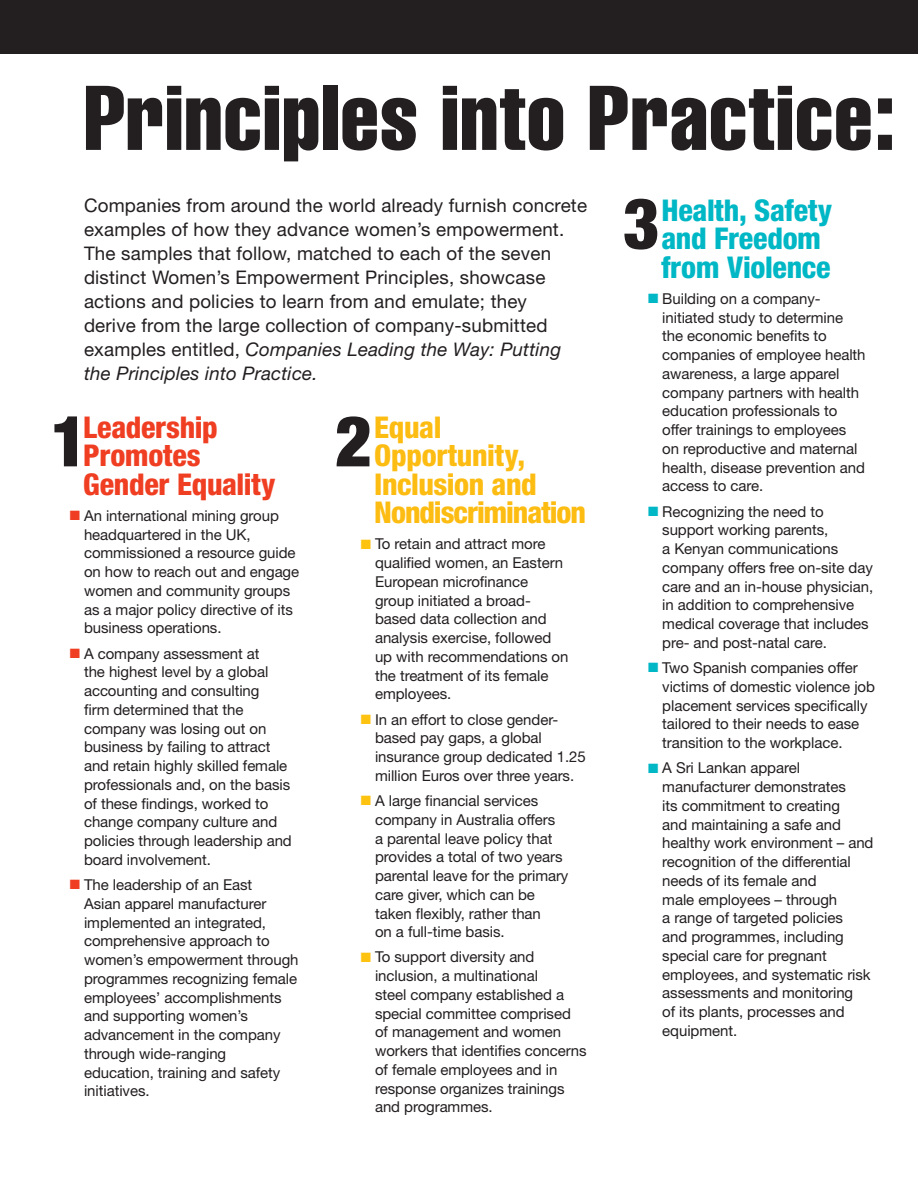
<style>
.page{position:relative;width:918px;height:1188px;background:#fff}
.page>*{position:absolute;margin:0;border:0;box-sizing:border-box;transform-origin:0 0}
.t1{font:extra-condensed 90px "Helvetica";letter-spacing:.01em;color:#231f20}
.t2{font:900 condensed 70.5px "Helvetica Neue";color:#231f20}
.t3{font:800 condensed 30px/28.5px "Helvetica Neue";letter-spacing:-.02em;color:#fdbc12}
.t4{font:800 condensed 30px/28.5px "Helvetica Neue";letter-spacing:-.01em;color:#00b7c5}
.t5{font:800 condensed 30px/28.5px "Helvetica Neue";letter-spacing:-.01em;color:#ef3e22}
.t6{font:18.75px/24px "Helvetica Neue";letter-spacing:.01em;color:#231f20}
.t7{font:15px/18.8px "Helvetica Neue";letter-spacing:-.005em;color:#231f20}
.s1{font-style:italic}
.s2{color:#ef3e22}
.s3{color:#fec210}
.s4{color:#00b7c5}
</style>
<div class="page">
<div style="left:0;top:0;width:918px;height:54px;background:#231f20"></div>
<h1 class="t1" style="left:84px;top:61px;width:813px">Principles into Practice :</h1>
<p class="t6" style="left:84px;top:193px;width:505px">Companies from around the world already furnish concrete examples of how they advance women’s empowerment.<br>The samples that follow, matched to each of the seven distinct Women’s Empowerment Principles, showcase actions and policies to learn from and emulate; they<br>derive from the large collection of company-submitted examples entitled, <span class="s1">Companies Leading the Way: Putting the Principles into Practice.</span></p>
<h3 class="t5" style="left:83px;top:412px;width:194px">Leadership<br>Promotes<br>Gender Equality</h3>
<p class="t7" style="left:84px;top:506px;width:217px;text-indent:-14px"><span class="s2">■</span> An international mining group headquartered in the UK, commissioned a resource guide on how to reach out and engage women and community groups as a major policy directive of its business operations.</p>
<p class="t7" style="left:84px;top:644px;width:209px;text-indent:-14px"><span class="s2">■</span> A company assessment at<br>the highest level by a global accounting and consulting<br>firm determined that the company was losing out on business by failing to attract and retain highly skilled female professionals and, on the basis of these findings, worked to change company culture and policies through leadership and board involvement.</p>
<p class="t7" style="left:84px;top:875px;width:216px;text-indent:-14px"><span class="s2">■</span> The leadership of an East<br>Asian apparel manufacturer implemented an integrated, comprehensive approach to women’s empowerment through programmes recognizing female employees’ accomplishments and supporting women’s advancement in the company through wide-ranging education, training and safety initiatives.</p>
<h3 class="t3" style="left:374px;top:412px;width:213px">Equal<br>Opportunity,<br>Inclusion and<br>Nondiscrimination</h3>
<p class="t7" style="left:375px;top:534px;width:195px;text-indent:-14px"><span class="s3">■</span> To retain and attract more qualified women, an Eastern<br>European microfinance group initiated a broad&shy;based data collection and analysis exercise, followed up with recommendations on the treatment of its female employees.</p>
<p class="t7" style="left:375px;top:710px;width:212px;text-indent:-14px"><span class="s3">■</span> I n an effort to close gender&shy;based pay gaps, a global insurance group dedicated 1.25 million Euros over three years.</p>
<p class="t7" style="left:375px;top:791px;width:195px;text-indent:-14px"><span class="s3">■</span> A large financial services company in Australia offers<br>a parental leave policy that provides a total of two years parental leave for the primary care giver, which can be taken flexibly, rather than<br>on a full-time basis.</p>
<p class="t7" style="left:375px;top:948px;width:213px;text-indent:-14px"><span class="s3">■</span> To support diversity and inclusion, a multinational<br>steel company established a special committee comprised of management and women workers that identifies concerns of female employees and in response organizes trainings and programmes.</p>
<h2 class="t2" style="left:51px;top:398px;width:38px">1</h2>
<h2 class="t2" style="left:335px;top:398px;width:38px">2</h2>
<h2 class="t2" style="left:623px;top:180px;width:38px">3</h2>
<h3 class="t4" style="left:662px;top:195px;width:172px">Health, Safety and Freedom from Violence</h3>
<p class="t7" style="left:662px;top:289px;width:205px;text-indent:-14px"><span class="s4">■</span> Building on a company&shy;initiated study to determine the economic benefits to companies of employee health awareness, a large apparel company partners with health education professionals to offer trainings to employees on reproductive and maternal health, disease prevention and access to care.</p>
<p class="t7" style="left:662px;top:502px;width:212px;text-indent:-14px"><span class="s4">■</span> Recognizing the need to support working parents,<br>a Kenyan communications company offers free on-site day care and an in-house physician, in addition to comprehensive medical coverage that includes pre- and post-natal care.</p>
<p class="t7" style="left:662px;top:658px;width:214px;text-indent:-14px"><span class="s4">■</span> Two Spanish companies offer victims of domestic violence job placement services specifically tailored to their needs to ease transition to the workplace.</p>
<p class="t7" style="left:662px;top:758px;width:213px;text-indent:-14px"><span class="s4">■</span> A Sri Lankan apparel manufacturer demonstrates<br>its commitment to creating<br>and maintaining a safe and healthy work environment – and recognition of the differential needs of its female and<br>male employees – through<br>a range of targeted policies<br>and programmes, including special care for pregnant employees, and systematic risk assessments and monitoring<br>of its plants, processes and equipment.</p>
</div>
